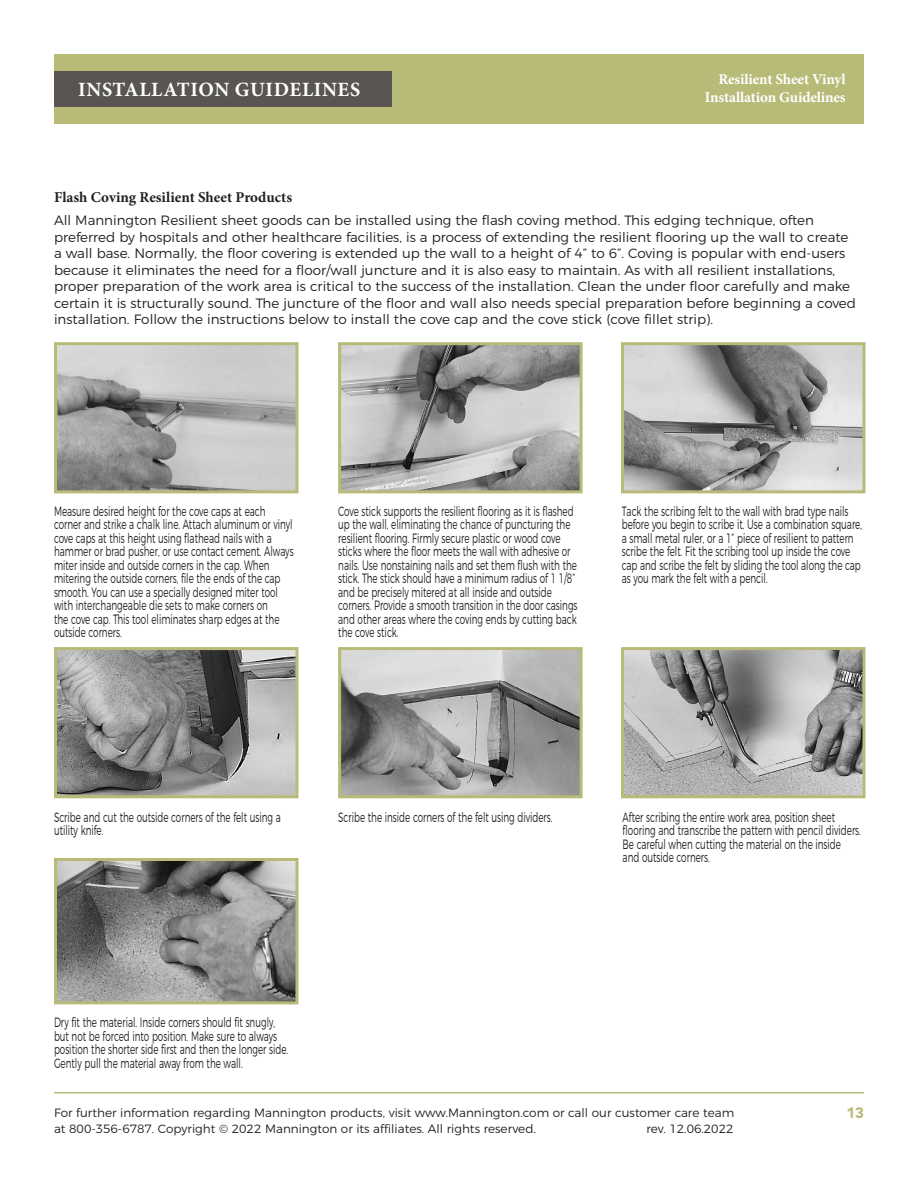
<style>
.page{position:relative;width:918px;height:1188px;background:#fff}
.page>*{position:absolute;margin:0;border:0;box-sizing:border-box;transform-origin:0 0}
.Notes{font:700 20.25px "Minion Pro";letter-spacing:.03em;color:#fff}
.Notes-2{font:700 15px "Minion Pro";letter-spacing:-.01em;color:#fff}
.Body{font:700 15px "Minion Pro";color:#231f20}
.Notes-3{font:900 15px "Avenir";color:#b8bb78}
.Body-2{font:300 13.5px/13.5px "Montserrat";color:#231f20;scale:.65 1}
.Body-3{font:300 13.5px/16.5px "Montserrat";color:#231f20}
.t1{font:300 12px/16.5px "Montserrat";color:#231f20}
</style>
<div class="page">
<hr style="left:54px;top:1092px;width:810px;height:2px;background:#b8bb78">
<div style="left:54px;top:54px;width:810px;height:69px;background:#b8bb78"></div>
<div style="left:54px;top:71px;width:338px;height:35px;background:#585553"></div>
<img style="left:625px;top:346px;width:237px;height:143px">
<div style="left:621px;top:342px;width:245px;height:151px;border:3px solid #b8bb78"></div>
<img style="left:625px;top:651px;width:237px;height:143px">
<div style="left:621px;top:647px;width:245px;height:151px;border:3px solid #b8bb78"></div>
<img style="left:342px;top:346px;width:237px;height:143px">
<div style="left:338px;top:342px;width:245px;height:151px;border:3px solid #b8bb78"></div>
<img style="left:342px;top:651px;width:237px;height:143px">
<div style="left:338px;top:647px;width:245px;height:151px;border:3px solid #b8bb78"></div>
<img style="left:58px;top:346px;width:236px;height:143px">
<div style="left:54px;top:342px;width:244px;height:151px;border:3px solid #b8bb78"></div>
<img style="left:58px;top:651px;width:236px;height:143px">
<div style="left:54px;top:647px;width:244px;height:151px;border:3px solid #b8bb78"></div>
<img style="left:58px;top:862px;width:236px;height:138px">
<div style="left:54px;top:858px;width:244px;height:146px;border:3px solid #b8bb78"></div>
<p class="Notes" style="left:78px;top:75px;width:284px">INSTALLATION GUIDELINES</p>
<p class="Notes-2" style="left:719px;top:68px;width:129px">Resilient Sheet Vinyl</p>
<p class="Notes-2" style="left:705px;top:86px;width:142px">Installation Guidelines</p>
<p class="Body" style="left:54px;top:187px;width:240px">Flash Coving Resilient Sheet Products</p>
<p class="Body-3" style="left:54px;top:211px;width:804px">All Mannington Resilient sheet goods can be installed using the flash coving method. This edging technique, often preferred by hospitals and other healthcare facilities, is a process of extending the resilient flooring up the wall to create a wall base. Normally, the floor covering is extended up the wall to a height of 4” to 6”. Coving is popular with end-users because it eliminates the need for a floor/wall juncture and it is also easy to maintain. As with all resilient installations, proper preparation of the work area is critical to the success of the installation. Clean the under floor carefully and make certain it is structurally sound. The juncture of the floor and wall also needs special preparation before beginning a coved installation. Follow the instructions below to install the cove cap and the cove stick (cove fillet strip).</p>
<p class="Body-2" style="left:54px;top:503px;width:370px">Measure desired height for the cove caps at each corner and strike a chalk line. Attach aluminum or vinyl cove caps at this height using flathead nails with a hammer or brad pusher, or use contact cement. Always miter inside and outside corners in the cap. When mitering the outside corners, file the ends of the cap smooth. You can use a specially designed miter tool with interchangeable die sets to make corners on<br>the cove cap. This tool eliminates sharp edges at the outside corners.</p>
<p class="Body-2" style="left:338px;top:503px;width:370px">Cove stick supports the resilient flooring as it is flashed up the wall, eliminating the chance of puncturing the resilient flooring. Firmly secure plastic or wood cove sticks where the floor meets the wall with adhesive or nails. Use nonstaining nails and set them flush with the stick. The stick should have a minimum radius of 1 1/8” and be precisely mitered at all inside and outside corners. Provide a smooth transition in the door casings and other areas where the coving ends by cutting back the cove stick.</p>
<p class="Body-2" style="left:622px;top:503px;width:371px">Tack the scribing felt to the wall with brad type nails before you begin to scribe it. Use a combination square, a small metal ruler, or a 1” piece of resilient to pattern scribe the felt. Fit the scribing tool up inside the cove cap and scribe the felt by sliding the tool along the cap as you mark the felt with a pencil.</p>
<p class="Body-2" style="left:54px;top:809px;width:350px">Scribe and cut the outside corners of the felt using a utility knife.</p>
<p class="Body-2" style="left:338px;top:809px;width:331px">Scribe the inside corners of the felt using dividers.</p>
<p class="Body-2" style="left:623px;top:809px;width:368px">After scribing the entire work area, position sheet flooring and transcribe the pattern with pencil dividers.<br>Be careful when cutting the material on the inside and outside corners.</p>
<p class="Body-2" style="left:54px;top:1015px;width:362px">Dry fit the material. Inside corners should fit snugly, but not be forced into position. Make sure to always position the shorter side first and then the longer side.<br>Gently pull the material away from the wall.</p>
<p class="t1" style="left:54px;top:1103px;width:682px">For further information regarding Mannington products, visit www.Mannington.com or call our customer care team at 800-356-6787. Copyright © 2022 Mannington or its affiliates. All rights reserved.</p>
<p class="t1" style="left:646px;top:1120px;width:89px">rev. 12.06.2022</p>
<p class="Notes-3" style="left:846px;top:1103px;width:19px">13</p>
</div>
